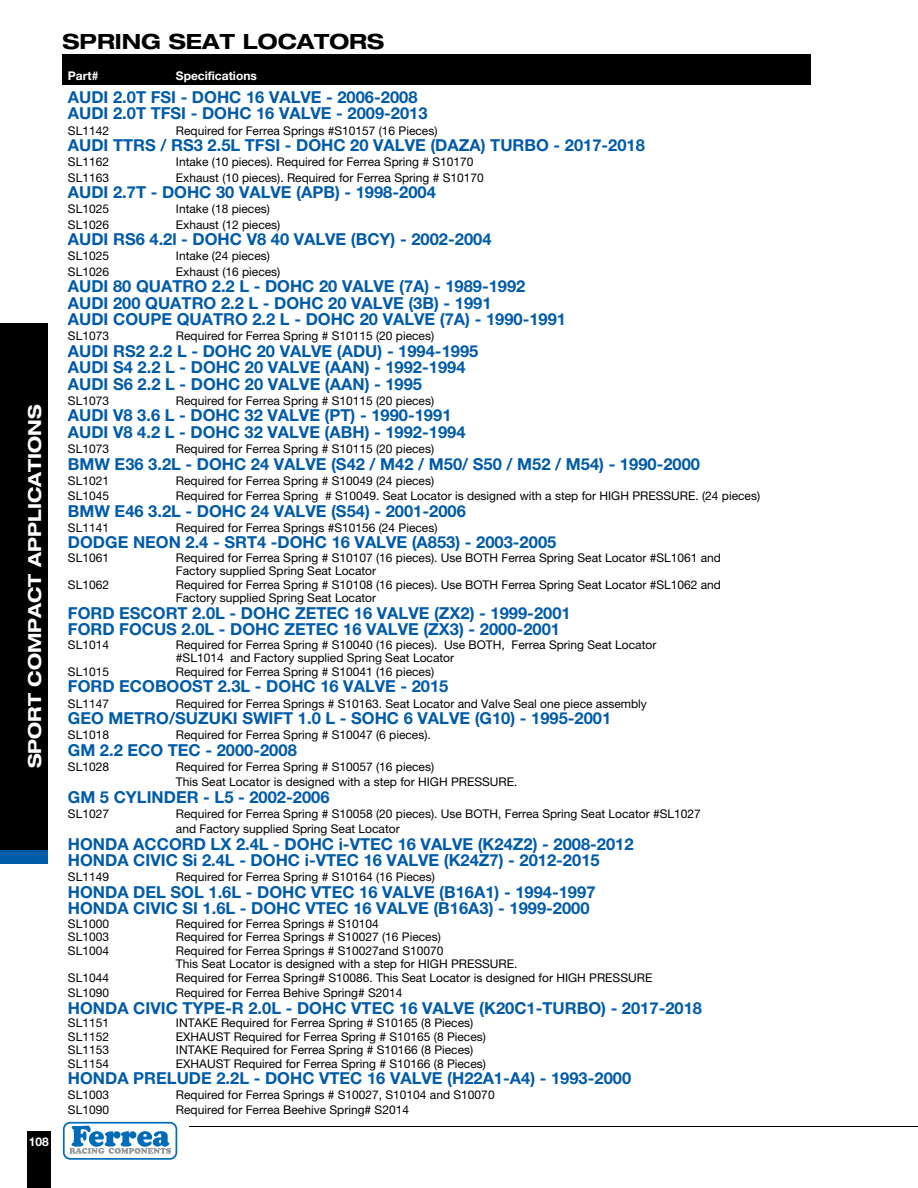
<style>
.page{position:relative;width:918px;height:1188px;background:#fff}
.page>*{position:absolute;margin:0;border:0;box-sizing:border-box;transform-origin:0 0}
.t1{font:700 expanded 21px "Helvetica Neue";color:#000}
.t2{font:700 expanded 18px "Helvetica Neue";color:#fff}
.t3{font:700 16.5px/16.5px "Helvetica Neue";color:#005ba8}
.t4{font:12px/13.5px "Helvetica Neue";color:#000}
.t5{font:700 12px "Helvetica Neue";color:#fff}
</style>
<div class="page">
<div style="left:0;top:842px;width:47px;height:21px;background:#005ba8"></div>
<div style="left:0;top:323px;width:47px;height:527px;background:#000"></div>
<div style="left:63px;top:1122px;width:114px;height:38px;border:2px solid #006bb6;border-radius:6px"></div>
<svg style="left:69px;top:1126px;width:102px;height:28px"></svg>
<div style="left:27px;top:1132px;width:23px;height:56px;background:#000"></div>
<hr style="left:189px;top:1126px;width:729px;height:1px;background:#000">
<div style="left:62px;top:54px;width:748px;height:31px;background:#000"></div>
<h2 class="t2" style="left:23px;top:768px;width:365px;rotate:-90deg">SPORT COMPACT APPLICATIONS</h2>
<p class="t5" style="left:29px;top:1135px;width:22px">108</p>
<h1 class="t1" style="left:62px;top:28px;width:323px">SPRING SEAT LOCATORS</h1>
<p class="t5" style="left:68px;top:69px;width:32px">Part#</p>
<p class="t5" style="left:176px;top:69px;width:83px">Specifications</p>
<h3 class="t3" style="left:68px;top:88px;width:361px">AUDI 2.0T FSI - DOHC 16 VALVE - 2006-2008<br>AUDI 2.0T TFSI - DOHC 16 VALVE - 2009-2013</h3>
<p class="t4" style="left:68px;top:124px;width:43px">SL1142</p>
<p class="t4" style="left:176px;top:124px;width:263px">Required for Ferrea Springs #S10157 (16 Pieces)</p>
<h3 class="t3" style="left:68px;top:137px;width:579px">AUDI TTRS / RS3 2.5L TFSI - DOHC 20 VALVE (DAZA) TURBO - 2017-2018</h3>
<p class="t4" style="left:68px;top:155px;width:43px">SL1162</p>
<p class="t4" style="left:176px;top:155px;width:299px">Intake (10 pieces). Required for Ferrea Spring # S10170</p>
<p class="t4" style="left:68px;top:170px;width:43px">SL1163</p>
<p class="t4" style="left:176px;top:170px;width:310px">Exhaust (10 pieces). Required for Ferrea Spring # S10170</p>
<h3 class="t3" style="left:68px;top:184px;width:369px">AUDI 2.7T - DOHC 30 VALVE (APB) - 1998-2004</h3>
<p class="t4" style="left:68px;top:202px;width:43px">SL1025</p>
<p class="t4" style="left:176px;top:202px;width:96px">Intake (18 pieces)</p>
<p class="t4" style="left:68px;top:217px;width:43px">SL1026</p>
<p class="t4" style="left:176px;top:217px;width:106px">Exhaust (12 pieces)</p>
<h3 class="t3" style="left:68px;top:231px;width:425px">AUDI RS6 4.2l - DOHC V8 40 VALVE (BCY) - 2002-2004</h3>
<p class="t4" style="left:68px;top:249px;width:43px">SL1025</p>
<p class="t4" style="left:176px;top:249px;width:96px">Intake (24 pieces)</p>
<p class="t4" style="left:68px;top:264px;width:43px">SL1026</p>
<p class="t4" style="left:176px;top:264px;width:106px">Exhaust (16 pieces)</p>
<h3 class="t3" style="left:68px;top:278px;width:500px">AUDI 80 QUATRO 2.2 L - DOHC 20 VALVE (7A) - 1989-1992<br>AUDI 200 QUATRO 2.2 L - DOHC 20 VALVE (3B) - 1991<br>AUDI COUPE QUATRO 2.2 L - DOHC 20 VALVE (7A) - 1990-1991</h3>
<p class="t4" style="left:68px;top:329px;width:43px">SL1073</p>
<p class="t4" style="left:176px;top:329px;width:260px">Required for Ferrea Spring # S10115 (20 pieces)</p>
<h3 class="t3" style="left:68px;top:342px;width:412px">AUDI RS2 2.2 L - DOHC 20 VALVE (ADU) - 1994-1995<br>AUDI S4 2.2 L - DOHC 20 VALVE (AAN) - 1992-1994<br>AUDI S6 2.2 L - DOHC 20 VALVE (AAN) - 1995</h3>
<p class="t4" style="left:68px;top:394px;width:43px">SL1073</p>
<p class="t4" style="left:176px;top:394px;width:260px">Required for Ferrea Spring # S10115 (20 pieces)</p>
<h3 class="t3" style="left:68px;top:407px;width:399px">AUDI V8 3.6 L - DOHC 32 VALVE (PT) - 1990-1991<br>AUDI V8 4.2 L - DOHC 32 VALVE (ABH) - 1992-1994</h3>
<p class="t4" style="left:68px;top:442px;width:43px">SL1073</p>
<p class="t4" style="left:176px;top:442px;width:260px">Required for Ferrea Spring # S10115 (20 pieces)</p>
<h3 class="t3" style="left:68px;top:455px;width:634px">BMW E36 3.2L - DOHC 24 VALVE (S42 / M42 / M50/ S50 / M52 / M54) - 1990-2000</h3>
<p class="t4" style="left:68px;top:474px;width:43px">SL1021</p>
<p class="t4" style="left:176px;top:474px;width:260px">Required for Ferrea Spring # S10049 (24 pieces)</p>
<p class="t4" style="left:68px;top:489px;width:43px">SL1045</p>
<p class="t4" style="left:176px;top:489px;width:586px">Required for Ferrea Spring # S10049. Seat Locator is designed with a step for HIGH PRESSURE. (24 pieces)</p>
<h3 class="t3" style="left:68px;top:502px;width:399px">BMW E46 3.2L - DOHC 24 VALVE (S54) - 2001-2006</h3>
<p class="t4" style="left:68px;top:521px;width:43px">SL1141</p>
<p class="t4" style="left:176px;top:521px;width:263px">Required for Ferrea Springs #S10156 (24 Pieces)</p>
<h3 class="t3" style="left:68px;top:534px;width:490px">DODGE NEON 2.4 - SRT4 -DOHC 16 VALVE (A853) - 2003-2005</h3>
<p class="t4" style="left:68px;top:551px;width:43px">SL1061</p>
<p class="t4" style="left:176px;top:551px;width:547px">Required for Ferrea Spring # S10107 (16 pieces). Use BOTH Ferrea Spring Seat Locator #SL1061 and<br>Factory supplied Spring Seat Locator</p>
<p class="t4" style="left:68px;top:578px;width:43px">SL1062</p>
<p class="t4" style="left:176px;top:578px;width:547px">Required for Ferrea Spring # S10108 (16 pieces). Use BOTH Ferrea Spring Seat Locator #SL1062 and<br>Factory supplied Spring Seat Locator</p>
<h3 class="t3" style="left:68px;top:604px;width:504px">FORD ESCORT 2.0L - DOHC ZETEC 16 VALVE (ZX2) - 1999-2001<br>FORD FOCUS 2.0L - DOHC ZETEC 16 VALVE (ZX3) - 2000-2001</h3>
<p class="t4" style="left:68px;top:638px;width:43px">SL1014</p>
<p class="t4" style="left:176px;top:638px;width:482px">Required for Ferrea Spring # S10040 (16 pieces). Use BOTH, Ferrea Spring Seat Locator #SL1014 and Factory supplied Spring Seat Locator</p>
<p class="t4" style="left:68px;top:665px;width:43px">SL1015</p>
<p class="t4" style="left:176px;top:665px;width:260px">Required for Ferrea Spring # S10041 (16 pieces)</p>
<h3 class="t3" style="left:68px;top:678px;width:382px">FORD ECOBOOST 2.3L - DOHC 16 VALVE - 2015</h3>
<p class="t4" style="left:68px;top:696px;width:43px">SL1147</p>
<p class="t4" style="left:176px;top:696px;width:472px">Required for Ferrea Springs # S10163. Seat Locator and Valve Seal one piece assembly</p>
<h3 class="t3" style="left:68px;top:710px;width:545px">GEO METRO/SUZUKI SWIFT 1.0 L - SOHC 6 VALVE (G10) - 1995-2001</h3>
<p class="t4" style="left:68px;top:728px;width:43px">SL1018</p>
<p class="t4" style="left:176px;top:728px;width:256px">Required for Ferrea Spring # S10047 (6 pieces).</p>
<h3 class="t3" style="left:68px;top:741px;width:230px">GM 2.2 ECO TEC - 2000-2008</h3>
<p class="t4" style="left:68px;top:760px;width:43px">SL1028</p>
<p class="t4" style="left:176px;top:759px;width:343px;line-height:15.3px">Required for Ferrea Spring # S10057 (16 pieces)<br>This Seat Locator is designed with a step for HIGH PRESSURE.</p>
<h3 class="t3" style="left:68px;top:788px;width:263px">GM 5 CYLINDER - L5 - 2002-2006</h3>
<p class="t4" style="left:68px;top:807px;width:43px">SL1027</p>
<p class="t4" style="left:176px;top:806px;width:526px;line-height:15.3px">Required for Ferrea Spring # S10058 (20 pieces). Use BOTH, Ferrea Spring Seat Locator #SL1027 and Factory supplied Spring Seat Locator</p>
<h3 class="t3" style="left:68px;top:835px;width:567px">HONDA ACCORD LX 2.4L - DOHC i-VTEC 16 VALVE (K24Z2) - 2008-2012<br>HONDA CIVIC Si 2.4L - DOHC i-VTEC 16 VALVE (K24Z7) - 2012-2015</h3>
<p class="t4" style="left:68px;top:870px;width:43px">SL1149</p>
<p class="t4" style="left:176px;top:870px;width:260px">Required for Ferrea Spring # S10164 (16 Pieces)</p>
<h3 class="t3" style="left:68px;top:883px;width:529px">HONDA DEL SOL 1.6L - DOHC VTEC 16 VALVE (B16A1) - 1994-1997<br>HONDA CIVIC SI 1.6L - DOHC VTEC 16 VALVE (B16A3) - 1999-2000</h3>
<p class="t4" style="left:68px;top:917px;width:43px">SL1000</p>
<p class="t4" style="left:176px;top:917px;width:204px">Required for Ferrea Springs # S10104</p>
<p class="t4" style="left:68px;top:930px;width:43px">SL1003</p>
<p class="t4" style="left:176px;top:930px;width:266px">Required for Ferrea Springs # S10027 (16 Pieces)</p>
<p class="t4" style="left:68px;top:944px;width:43px">SL1004</p>
<p class="t4" style="left:176px;top:944px;width:343px">Required for Ferrea Springs # S10027and S10070<br>This Seat Locator is designed with a step for HIGH PRESSURE.</p>
<p class="t4" style="left:68px;top:971px;width:43px">SL1044</p>
<p class="t4" style="left:176px;top:971px;width:478px">Required for Ferrea Spring# S10086. This Seat Locator is designed for HIGH PRESSURE</p>
<p class="t4" style="left:68px;top:986px;width:43px">SL1090</p>
<p class="t4" style="left:176px;top:986px;width:228px">Required for Ferrea Behive Spring# S2014</p>
<h3 class="t3" style="left:68px;top:999px;width:636px">HONDA CIVIC TYPE-R 2.0L - DOHC VTEC 16 VALVE (K20C1-TURBO) - 2017-2018</h3>
<p class="t4" style="left:68px;top:1016px;width:43px">SL1151</p>
<p class="t4" style="left:176px;top:1016px;width:299px">INTAKE Required for Ferrea Spring # S10165 (8 Pieces)</p>
<p class="t4" style="left:68px;top:1030px;width:43px">SL1152</p>
<p class="t4" style="left:176px;top:1030px;width:312px">EXHAUST Required for Ferrea Spring # S10165 (8 Pieces)</p>
<p class="t4" style="left:68px;top:1043px;width:43px">SL1153</p>
<p class="t4" style="left:176px;top:1043px;width:299px">INTAKE Required for Ferrea Spring # S10166 (8 Pieces)</p>
<p class="t4" style="left:68px;top:1057px;width:43px">SL1154</p>
<p class="t4" style="left:176px;top:1057px;width:312px">EXHAUST Required for Ferrea Spring # S10166 (8 Pieces)</p>
<h3 class="t3" style="left:68px;top:1070px;width:565px">HONDA PRELUDE 2.2L - DOHC VTEC 16 VALVE (H22A1-A4) - 1993-2000</h3>
<p class="t4" style="left:68px;top:1088px;width:43px">SL1003</p>
<p class="t4" style="left:176px;top:1088px;width:320px">Required for Ferrea Springs # S10027, S10104 and S10070</p>
<p class="t4" style="left:68px;top:1103px;width:43px">SL1090</p>
<p class="t4" style="left:176px;top:1103px;width:235px">Required for Ferrea Beehive Spring# S2014</p>
</div>
